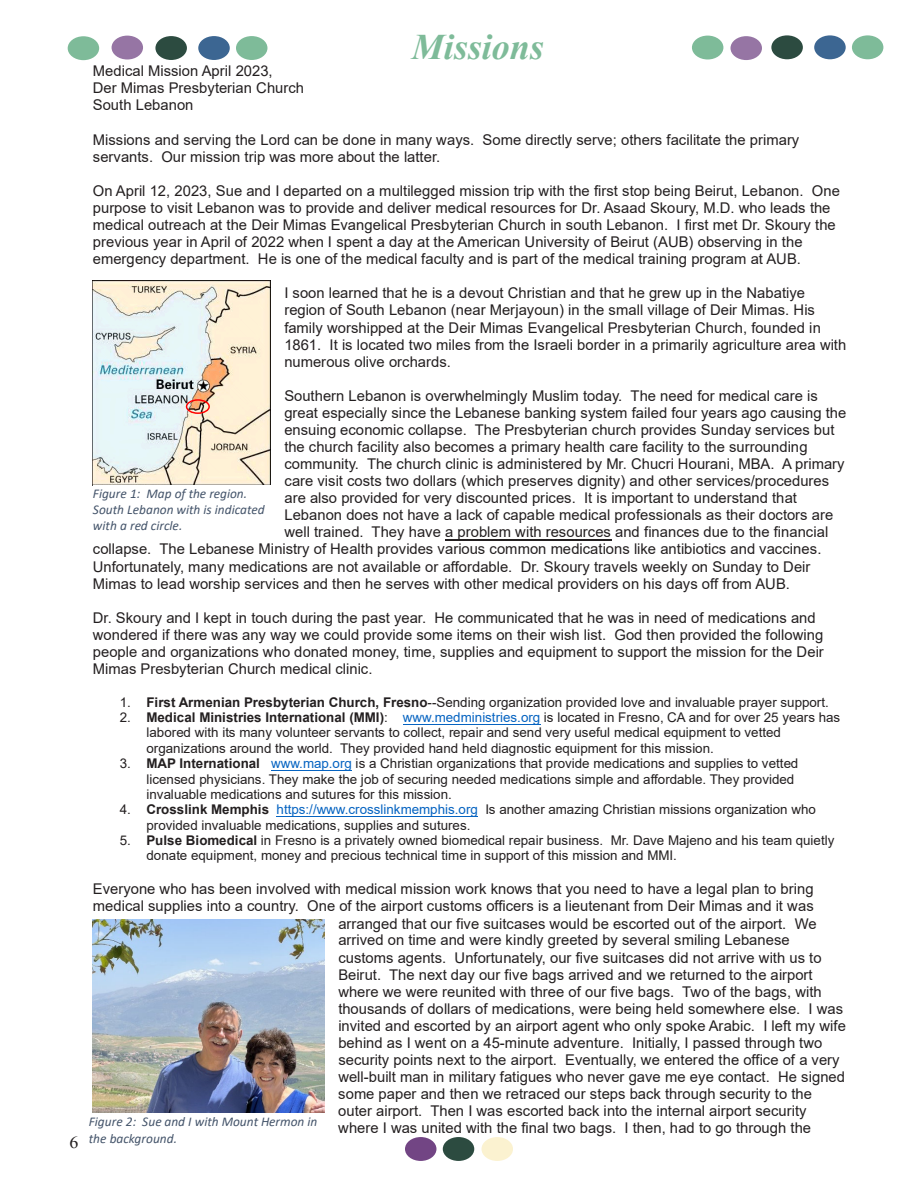
<style>
.page{position:relative;width:918px;height:1188px;background:#fff}
.page>*{position:absolute;margin:0;border:0;box-sizing:border-box;transform-origin:0 0}
.Mosaix_Article{font:italic 700 36px "Times New Roman";color:#7ebb99}
.Mosaix_Article-2{font:16.95px "Times New Roman";color:#231f20;scale:1.06 1}
.t1{font:14.85px/17.1px "Arial";color:#231f20}
.t2{font:13.35px/15.3px "Arial";letter-spacing:.005em;color:#231f20}
.t3{font:italic 13.35px/16.4px "Calibri";color:#44546a}
.s1{font-weight:700}
.s2{color:#0563c1}
</style>
<div class="page">
<hr style="left:445px;top:539px;width:166px;height:1px;background:#231f20">
<hr style="left:403px;top:724px;width:137px;height:1px;background:#0563c1">
<hr style="left:271px;top:770px;width:81px;height:1px;background:#0563c1">
<hr style="left:277px;top:816px;width:201px;height:1px;background:#0563c1">
<img style="left:93px;top:281px;width:177px;height:204px">
<img style="left:93px;top:920px;width:232px;height:193px">
<div style="left:186px;top:399px;width:24px;height:15px;border:1px solid #f00;border-radius:50%"></div>
<div style="left:405px;top:1137px;width:31px;height:24px;background:#724584;border-radius:50%"></div>
<div style="left:482px;top:1137px;width:31px;height:24px;background:#fbf2d0;border-radius:50%"></div>
<div style="left:443px;top:1137px;width:31px;height:24px;background:#2c4b40;border-radius:50%"></div>
<div style="left:155px;top:36px;width:32px;height:24px;background:#2c4b40;border-radius:50%"></div>
<div style="left:236px;top:36px;width:31px;height:24px;background:#7ebb99;border-radius:50%"></div>
<div style="left:198px;top:36px;width:32px;height:24px;background:#3c6692;border-radius:50%"></div>
<div style="left:68px;top:36px;width:31px;height:24px;background:#7ebb99;border-radius:50%"></div>
<div style="left:112px;top:36px;width:31px;height:24px;background:#9675a4;border-radius:50%"></div>
<div style="left:771px;top:35px;width:32px;height:24px;background:#2c4b40;border-radius:50%"></div>
<div style="left:852px;top:35px;width:31px;height:24px;background:#7ebb99;border-radius:50%"></div>
<div style="left:814px;top:35px;width:32px;height:24px;background:#3c6692;border-radius:50%"></div>
<div style="left:692px;top:36px;width:31px;height:23px;background:#7ebb99;border-radius:50%"></div>
<div style="left:731px;top:36px;width:31px;height:24px;background:#9675a4;border-radius:50%"></div>
<p class="Mosaix_Article-2" style="left:69px;top:1131px;width:10px">6</p>
<p class="Mosaix_Article" style="left:412px;top:22px;width:134px">Missions</p>
<p class="t1" style="left:93px;top:63px;width:213px">Medical Mission April 2023,<br>Der Mimas Presbyterian Church<br>South Lebanon</p>
<p class="t1" style="left:93px;top:131px;width:708px">Missions and serving the Lord can be done in many ways. Some directly serve; others facilitate the primary servants. Our mission trip was more about the latter.</p>
<p class="t1" style="left:93px;top:182px;width:749px">On April 12, 2023, Sue and I departed on a multilegged mission trip with the first stop being Beirut, Lebanon. One purpose to visit Lebanon was to provide and deliver medical resources for Dr. Asaad Skoury, M.D. who leads the medical outreach at the Deir Mimas Evangelical Presbyterian Church in south Lebanon. I first met Dr. Skoury the previous year in April of 2022 when I spent a day at the American University of Beirut (AUB) observing in the emergency department. He is one of the medical faculty and is part of the medical training program at AUB.</p>
<p class="t1" style="left:284px;top:285px;width:563px">I soon learned that he is a devout Christian and that he grew up in the Nabatiye region of South Lebanon (near Merjayoun) in the small village of Deir Mimas. His family worshipped at the Deir Mimas Evangelical Presbyterian Church, founded in 1861. It is located two miles from the Israeli border in a primarily agriculture area with numerous olive orchards.</p>
<p class="t1" style="left:284px;top:387px;width:535px">Southern Lebanon is overwhelmingly Muslim today. The need for medical care is</p>
<p class="t1" style="left:284px;top:404px;width:564px">great especially since the Lebanese banking system failed four years ago causing the</p>
<p class="t1" style="left:284px;top:421px;width:552px">ensuing economic collapse. The Presbyterian church provides Sunday services but</p>
<p class="t1" style="left:284px;top:438px;width:525px">the church facility also becomes a primary health care facility to the surrounding</p>
<p class="t1" style="left:284px;top:455px;width:562px">community. The church clinic is administered by Mr. Chucri Hourani, MBA. A primary</p>
<p class="t1" style="left:285px;top:472px;width:546px">care visit costs two dollars (which preserves dignity) and other services/procedures</p>
<p class="t1" style="left:285px;top:489px;width:514px">are also provided for very discounted prices. It is important to understand that</p>
<p class="t1" style="left:285px;top:506px;width:550px">Lebanon does not have a lack of capable medical professionals as their doctors are</p>
<p class="t1" style="left:285px;top:524px;width:545px">well trained. They have a problem with resources and finances due to the financial</p>
<p class="t1" style="left:93px;top:541px;width:730px">collapse. The Lebanese Ministry of Health provides various common medications like antibiotics and vaccines.</p>
<p class="t1" style="left:93px;top:558px;width:719px">Unfortunately, many medications are not available or affordable. Dr. Skoury travels weekly on Sunday to Deir</p>
<p class="t1" style="left:93px;top:575px;width:698px">Mimas to lead worship services and then he serves with other medical providers on his days off from AUB.</p>
<p class="t1" style="left:93px;top:609px;width:732px">Dr. Skoury and I kept in touch during the past year. He communicated that he was in need of medications and wondered if there was any way we could provide some items on their wish list. God then provided the following people and organizations who donated money, time, supplies and equipment to support the mission for the Deir Mimas Presbyterian Church medical clinic.</p>
<p class="t2" style="left:120px;top:694px;width:711px">1. <span class="s1">First Armenian Presbyterian Church, Fresno</span>--Sending organization provided love and invaluable prayer support.</p>
<p class="t2" style="left:146px;top:710px;width:695px;text-indent:-27px">2. <span class="s1">Medical Ministries International (MMI)</span>: <span class="s2">www.medministries.org</span> is located in Fresno, CA and for over 25 years has labored with its many volunteer servants to collect, repair and send very useful medical equipment to vetted organizations around the world. They provided hand held diagnostic equipment for this mission.</p>
<p class="t2" style="left:146px;top:756px;width:654px;text-indent:-27px">3. <span class="s1">MAP International</span> <span class="s2">www.map.org</span> is a Christian organizations that provide medications and supplies to vetted licensed physicians. They make the job of securing needed medications simple and affordable. They provided invaluable medications and sutures for this mission.</p>
<p class="t2" style="left:146px;top:802px;width:671px;text-indent:-27px">4. <span class="s1">Crosslink Memphis</span> <span class="s2">https://www.crosslinkmemphis.org</span> Is another amazing Christian missions organization who provided invaluable medications, supplies and sutures.</p>
<p class="t2" style="left:146px;top:833px;width:689px;text-indent:-27px">5. <span class="s1">Pulse Biomedical</span> in Fresno is a privately owned biomedical repair business. Mr. Dave Majeno and his team quietly donate equipment, money and precious technical time in support of this mission and MMI.</p>
<p class="t1" style="left:93px;top:880px;width:722px">Everyone who has been involved with medical mission work knows that you need to have a legal plan to bring</p>
<p class="t1" style="left:93px;top:898px;width:722px">medical supplies into a country. One of the airport customs officers is a lieutenant from Deir Mimas and it was</p>
<p class="t1" style="left:338px;top:915px;width:480px">arranged that our five suitcases would be escorted out of the airport. We</p>
<p class="t1" style="left:338px;top:932px;width:453px">arrived on time and were kindly greeted by several smiling Lebanese</p>
<p class="t1" style="left:338px;top:949px;width:485px">customs agents. Unfortunately, our five suitcases did not arrive with us to</p>
<p class="t1" style="left:338px;top:966px;width:476px">Beirut. The next day our five bags arrived and we returned to the airport</p>
<p class="t1" style="left:338px;top:983px;width:485px">where we were reunited with three of our five bags. Two of the bags, with</p>
<p class="t1" style="left:338px;top:1000px;width:506px">thousands of dollars of medications, were being held somewhere else. I was</p>
<p class="t1" style="left:338px;top:1017px;width:509px">invited and escorted by an airport agent who only spoke Arabic. I left my wife</p>
<p class="t1" style="left:338px;top:1034px;width:485px">behind as I went on a 45-minute adventure. Initially, I passed through two</p>
<p class="t1" style="left:338px;top:1051px;width:503px">security points next to the airport. Eventually, we entered the office of a very</p>
<p class="t1" style="left:338px;top:1068px;width:508px">well-built man in military fatigues who never gave me eye contact. He signed</p>
<p class="t1" style="left:338px;top:1085px;width:475px">some paper and then we retraced our steps back through security to the</p>
<p class="t1" style="left:338px;top:1103px;width:470px">outer airport. Then I was escorted back into the internal airport security</p>
<p class="t1" style="left:338px;top:1119px;width:474px">where I was united with the final two bags. I then, had to go through the</p>
<p class="t3" style="left:93px;top:484px;width:173px">Figure 1: Map of the region.<br>South Lebanon with is indicated with a red circle.</p>
<p class="t3" style="left:89px;top:1113px;width:230px">Figure 2: Sue and I with Mount Hermon in the background.</p>
</div>
